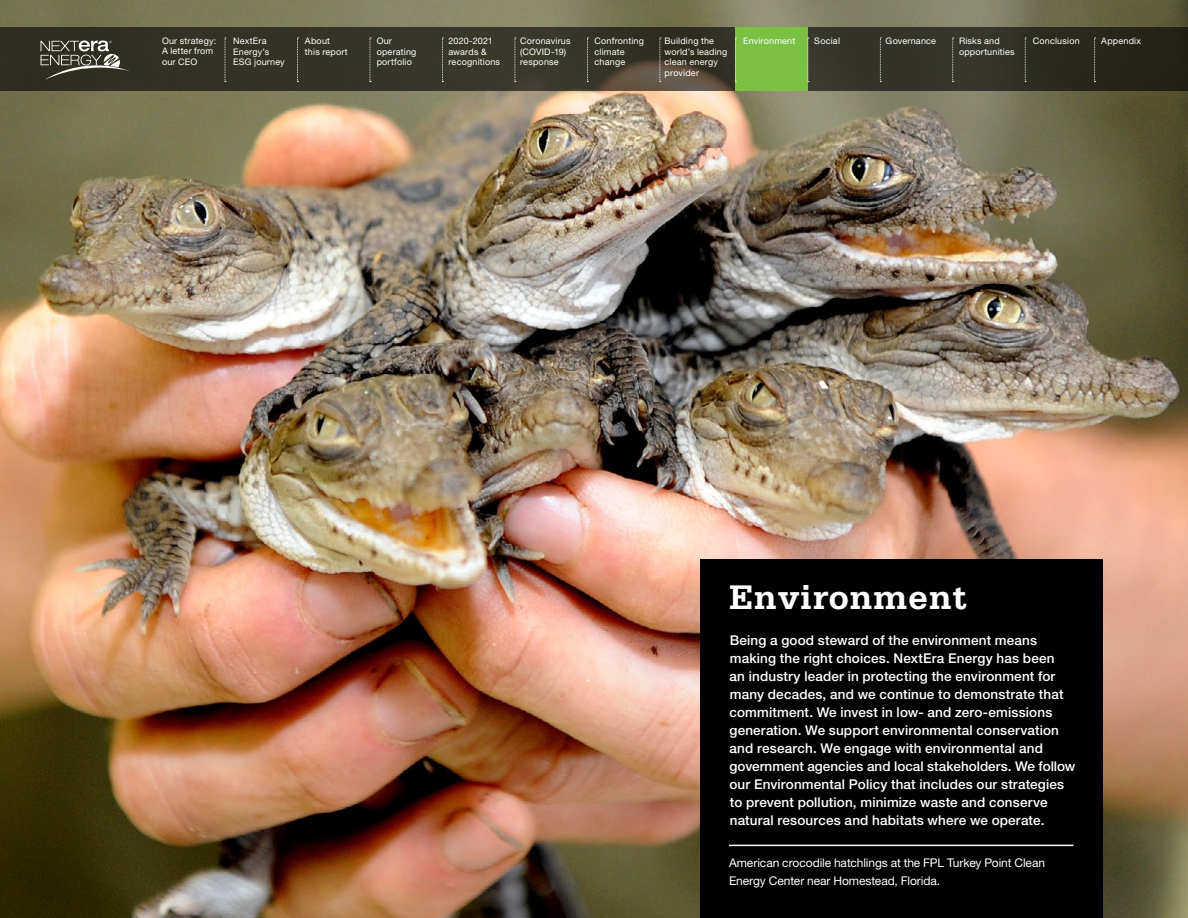
<style>
.page{position:relative;width:1188px;height:918px;background:#fff}
.page>*{position:absolute;margin:0;border:0;box-sizing:border-box;transform-origin:0 0}
.t1{font:700 36px "Serifa Std";letter-spacing:.01em;color:#fff}
.t2{font:500 13.5px/18px "Helvetica Neue LT Std";letter-spacing:.01em;color:#fff}
.t3{font:12px/18.3px "Helvetica Neue LT Std";letter-spacing:-.01em;color:#fff}
.t4{font:9px/10.5px "Helvetica Neue LT Std";letter-spacing:.02em;color:#fff}
</style>
<div class="page">
<img style="left:0;top:0;width:1188px;height:918px">
<div style="left:700px;top:559px;width:403px;height:359px;background:#000"></div>
<hr style="left:729px;top:845px;width:345px;height:1px;background:#f8f9f9">
<svg style="left:0;top:27px;width:1188px;height:63px;background:#343225"></svg>
<div style="left:736px;top:27px;width:72px;height:63px;background:#7ac143"></div>
<svg style="left:225px;top:38px;width:1px;height:44px"></svg>
<svg style="left:370px;top:38px;width:1px;height:44px"></svg>
<svg style="left:297px;top:38px;width:1px;height:44px"></svg>
<svg style="left:442px;top:38px;width:1px;height:44px"></svg>
<svg style="left:515px;top:38px;width:1px;height:44px"></svg>
<svg style="left:587px;top:38px;width:1px;height:44px"></svg>
<svg style="left:660px;top:38px;width:1px;height:44px"></svg>
<svg style="left:735px;top:38px;width:1px;height:44px"></svg>
<svg style="left:808px;top:38px;width:1px;height:44px"></svg>
<svg style="left:880px;top:38px;width:1px;height:44px"></svg>
<svg style="left:952px;top:38px;width:2px;height:44px"></svg>
<svg style="left:1025px;top:38px;width:1px;height:44px"></svg>
<svg style="left:1094px;top:38px;width:2px;height:44px"></svg>
<svg style="left:40px;top:41px;width:90px;height:39px;background:#57564b"></svg>
<p class="t4" style="left:162px;top:35px;width:56px">Our strategy:<br>A letter from our CEO</p>
<p class="t4" style="left:305px;top:36px;width:44px">About<br>this report</p>
<p class="t4" style="left:520px;top:36px;width:52px">Coronavirus (COVID-19) response</p>
<p class="t4" style="left:595px;top:36px;width:51px">Confronting climate change</p>
<p class="t4" style="left:233px;top:36px;width:35px">NextEra</p>
<p class="t4" style="left:1033px;top:36px;width:48px">Conclusion</p>
<p class="t4" style="left:1101px;top:36px;width:41px">Appendix</p>
<p class="t4" style="left:233px;top:46px;width:53px">Energy’s<br>ESG journey</p>
<p class="t4" style="left:377px;top:36px;width:41px">Our operating portfolio</p>
<p class="t4" style="left:448px;top:36px;width:53px">2020-2021 awards &amp; recognitions</p>
<p class="t4" style="left:665px;top:36px;width:64px">Building the world’s leading clean energy provider</p>
<p class="t4" style="left:743px;top:36px;width:54px">Environment</p>
<p class="t4" style="left:814px;top:36px;width:27px">Social</p>
<p class="t4" style="left:886px;top:36px;width:52px">Governance</p>
<p class="t4" style="left:959px;top:36px;width:57px">Risks and opportunities</p>
<h1 class="t1" style="left:729px;top:576px;width:239px">Environment</h1>
<p class="t2" style="left:729px;top:631px;width:347px">Being a good steward of the environment means making the right choices. NextEra Energy has been<br>an industry leader in protecting the environment for many decades, and we continue to demonstrate that commitment. We invest in low- and zero-emissions generation. We support environmental conservation and research. We engage with environmental and government agencies and local stakeholders. We follow our Environmental Policy that includes our strategies to prevent pollution, minimize waste and conserve natural resources and habitats where we operate.</p>
<p class="t3" style="left:729px;top:853px;width:318px">American crocodile hatchlings at the FPL Turkey Point Clean<br>Energy Center near Homestead, Florida.</p>
</div>
